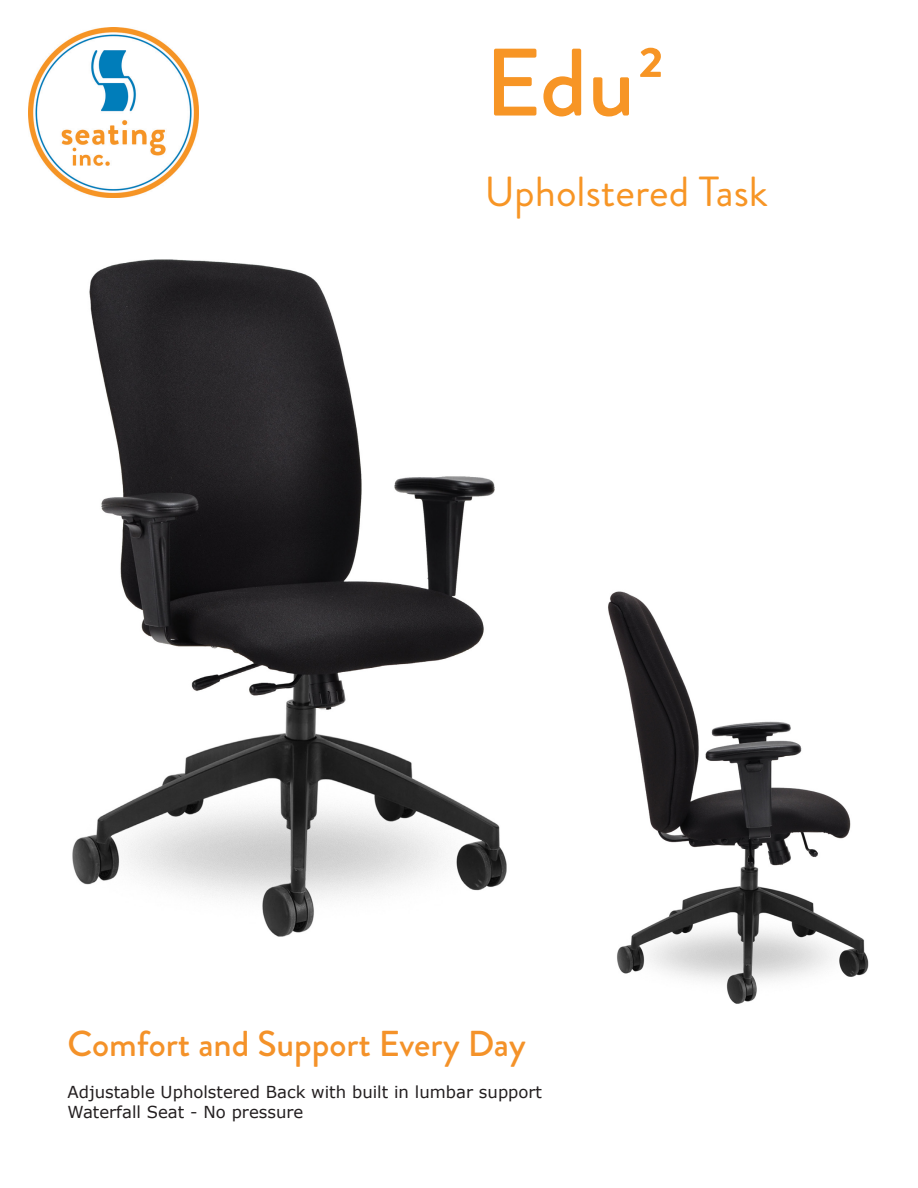
<style>
.page{position:relative;width:918px;height:1188px;background:#fff}
.page>*{position:absolute;margin:0;border:0;box-sizing:border-box;transform-origin:0 0}
.t1{font:500 95.55px "Brandon Grotesque";color:#f79525}
.t2{font:42px "Brandon Grotesque";color:#f79525}
.t3{font:500 36px "Brandon Grotesque";color:#f49229}
.t4{font:16.5px "Verdana";color:#231f20}
</style>
<div class="page">
<img style="left:72px;top:259px;width:435px;height:678px">
<img style="left:608px;top:591px;width:261px;height:413px">
<img style="left:28px;top:27px;width:170px;height:170px">
<p class="t1" style="left:485px;top:17px;width:183px">Edu2</p>
<p class="t2" style="left:485px;top:163px;width:285px">Upholstered Task</p>
<p class="t3" style="left:68px;top:1019px;width:460px">Comfort and Support Every Day</p>
<p class="t4" style="left:68px;top:1080px;width:476px">Adjustable Upholstered Back with built in lumbar support</p>
<p class="t4" style="left:68px;top:1100px;width:237px">Waterfall Seat - No pressure</p>
</div>
